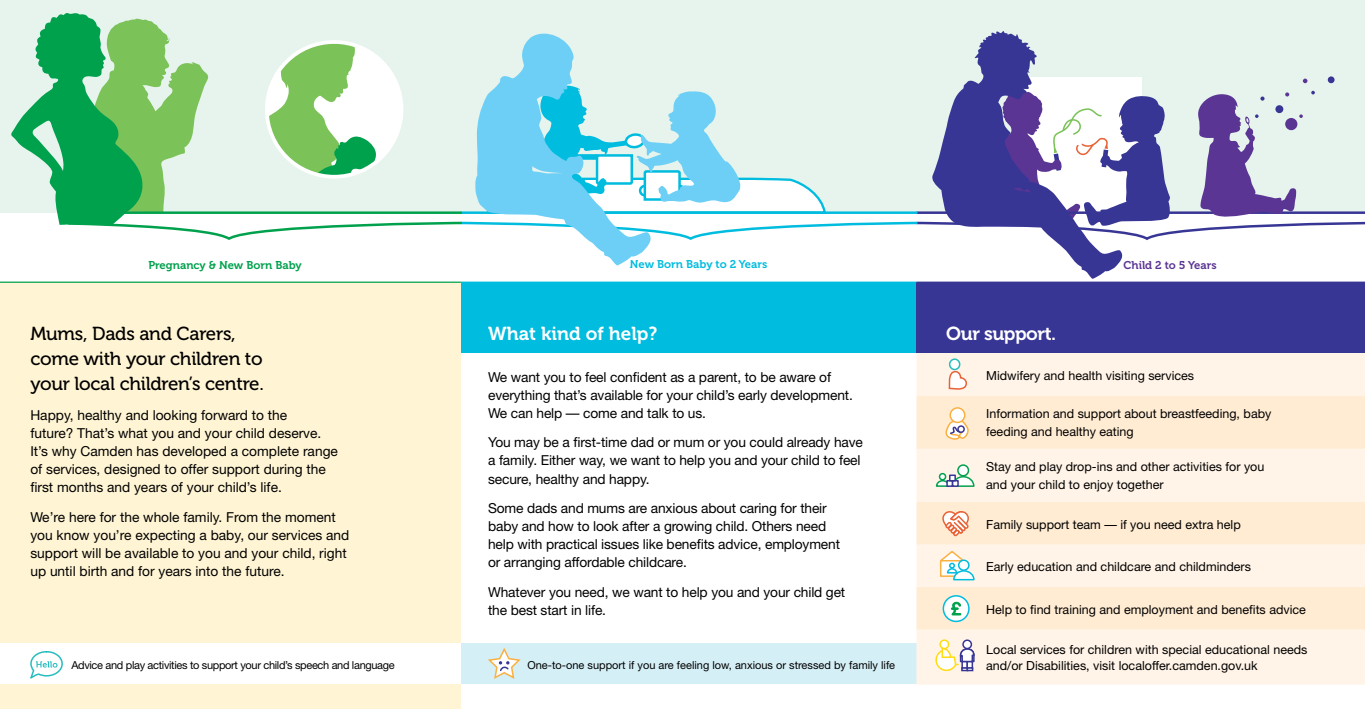
<style>
.page{position:relative;width:1365px;height:709px;background:#fff}
.page>*{position:absolute;margin:0;border:0;box-sizing:border-box;transform-origin:0 0}
.t1{font:18.75px/25px "Museo 500";letter-spacing:-.015em;color:#000}
.t2{font:18.75px "Museo 700";color:#fff}
.t3{font:18.75px "Museo 700";letter-spacing:-.025em;color:#fff}
.t4{font:13.75px/18.1px "Helvetica Neue";letter-spacing:-.01em;color:#000}
.t5{font:12.5px/18.1px "Helvetica Neue";color:#000}
.t6{font:11.25px "Museo 700";color:#00a14d}
.t7{font:11.25px "Museo 700";color:#00bcdf}
.t8{font:11.25px "Museo 700";color:#5b3594}
.t9{font:11px "Helvetica Neue";color:#000}
.t10{font:11px "Helvetica Neue";letter-spacing:-.025em;color:#000}
</style>
<div class="page">
<div style="left:461px;top:282px;width:455px;height:71px;background:#00bcdf"></div>
<div style="left:916px;top:282px;width:448px;height:71px;background:#383695"></div>
<div style="left:0;top:282px;width:461px;height:427px;background:#fff5d4"></div>
<div style="left:0;top:643px;width:461px;height:41px;background:#fff"></div>
<div style="left:461px;top:643px;width:455px;height:41px;background:#d5eff6"></div>
<svg style="left:488px;top:648px;width:33px;height:31px"></svg>
<svg style="left:30px;top:651px;width:33px;height:28px"></svg>
<div style="left:0;top:0;width:1364px;height:213px;background:#e6f4ed"></div>
<hr style="left:0;top:281px;width:461px;height:2px;background:#00a14d">
<hr style="left:461px;top:281px;width:455px;height:2px;background:#00bcdf">
<hr style="left:916px;top:281px;width:448px;height:2px;background:#383695">
<svg style="left:591px;top:242px;width:59px;height:23px"></svg>
<svg style="left:1056px;top:242px;width:67px;height:37px"></svg>
<svg style="left:11px;top:13px;width:1353px;height:229px"></svg>
<div style="left:916px;top:353px;width:448px;height:331px;background:#fff4e7"></div>
<svg style="left:916px;top:395px;width:448px;height:234px;background:#feefdb"></svg>
<svg style="left:943px;top:419px;width:27px;height:21px"></svg>
<div style="left:950px;top:408px;width:14px;height:14px;background:#fff;border-radius:50%"></div>
<div style="left:949px;top:407px;width:16px;height:16px;border:2px solid #fbb042;border-radius:50%"></div>
<div style="left:957px;top:426px;width:7px;height:6px;background:#fff;border-radius:50%"></div>
<div style="left:957px;top:425px;width:7px;height:8px;border:2px solid #383695;border-radius:50%"></div>
<div style="left:943px;top:596px;width:25px;height:25px;background:#fff;border-radius:50%"></div>
<div style="left:942px;top:595px;width:27px;height:27px;border:2px solid #00bcdf;border-radius:50%"></div>
<svg style="left:951px;top:602px;width:10px;height:13px"></svg>
<div style="left:939px;top:639px;width:10px;height:10px;background:#fff;border:2px solid #ffdc12;border-radius:50%"></div>
<div style="left:962px;top:639px;width:10px;height:10px;background:#fff;border:2px solid #383695;border-radius:50%"></div>
<svg style="left:935px;top:647px;width:40px;height:24px"></svg>
<svg style="left:938px;top:510px;width:33px;height:27px"></svg>
<div style="left:949px;top:359px;width:10px;height:10px;background:#fff;border-radius:50%"></div>
<div style="left:948px;top:358px;width:12px;height:12px;border:2px solid #27bdbe;border-radius:50%"></div>
<svg style="left:947px;top:369px;width:20px;height:21px"></svg>
<svg style="left:938px;top:549px;width:37px;height:32px"></svg>
<div style="left:957px;top:465px;width:11px;height:11px;background:#fff;border-radius:50%"></div>
<div style="left:957px;top:464px;width:12px;height:12px;border:2px solid #00a14d;border-radius:50%"></div>
<svg style="left:935px;top:475px;width:40px;height:12px"></svg>
<svg style="left:946px;top:480px;width:5px;height:7px"></svg>
<svg style="left:951px;top:480px;width:7px;height:7px"></svg>
<svg style="left:948px;top:474px;width:7px;height:7px"></svg>
<div style="left:939px;top:473px;width:6px;height:7px;background:#fff;border-radius:50%"></div>
<div style="left:938px;top:473px;width:8px;height:7px;border:2px solid #00a14d;border-radius:50%"></div>
<p class="t6" style="left:148px;top:259px;width:155px">Pregnancy &amp; New Born Baby</p>
<p class="t7" style="left:630px;top:258px;width:139px">New Born Baby to 2 Years</p>
<p class="t8" style="left:1123px;top:258px;width:95px">Child 2 to 5 Years</p>
<h1 class="t1" style="left:30px;top:322px;width:235px">Mums, Dads and Carers, come with your children to your local children’s centre.</h1>
<p class="t4" style="left:30px;top:405px;width:309px">Happy, healthy and looking forward to the<br>future? That’s what you and your child deserve.<br>It’s why Camden has developed a complete range of services, designed to offer support during the first months and years of your child’s life.</p>
<p class="t4" style="left:30px;top:507px;width:320px">We’re here for the whole family. From the moment you know you’re expecting a baby, our services and support will be available to you and your child, right up until birth and for years into the future.</p>
<h1 class="t2" style="left:488px;top:323px;width:171px">What kind of help?</h1>
<p class="t4" style="left:488px;top:367px;width:366px">We want you to feel confident as a parent, to be aware of everything that’s available for your child’s early development.<br>We can help — come and talk to us.</p>
<p class="t4" style="left:488px;top:433px;width:376px">You may be a first-time dad or mum or you could already have a family. Either way, we want to help you and your child to feel secure, healthy and happy.</p>
<p class="t4" style="left:488px;top:498px;width:353px">Some dads and mums are anxious about caring for their baby and how to look after a growing child. Others need help with practical issues like benefits advice, employment or arranging affordable childcare.</p>
<p class="t4" style="left:488px;top:582px;width:358px">Whatever you need, we want to help you and your child get the best start in life.</p>
<p class="t10" style="left:71px;top:658px;width:325px">Advice and play activities to support your child’s speech and language</p>
<p class="t9" style="left:527px;top:658px;width:369px">One-to-one support if you are feeling low, anxious or stressed by family life</p>
<h1 class="t3" style="left:946px;top:323px;width:111px">Our support.</h1>
<p class="t5" style="left:986px;top:366px;width:209px">Midwifery and health visiting services</p>
<p class="t5" style="left:986px;top:404px;width:287px">Information and support about breastfeeding, baby feeding and healthy eating</p>
<p class="t5" style="left:986px;top:457px;width:280px">Stay and play drop-ins and other activities for you and your child to enjoy together</p>
<p class="t5" style="left:986px;top:515px;width:256px">Family support team — if you need extra help</p>
<p class="t5" style="left:986px;top:557px;width:266px">Early education and childcare and childminders</p>
<p class="t5" style="left:986px;top:600px;width:321px">Help to find training and employment and benefits advice</p>
<p class="t5" style="left:986px;top:641px;width:323px;line-height:16.2px">Local services for children with special educational needs and/or Disabilities, visit localoffer.camden.gov.uk</p>
</div>
